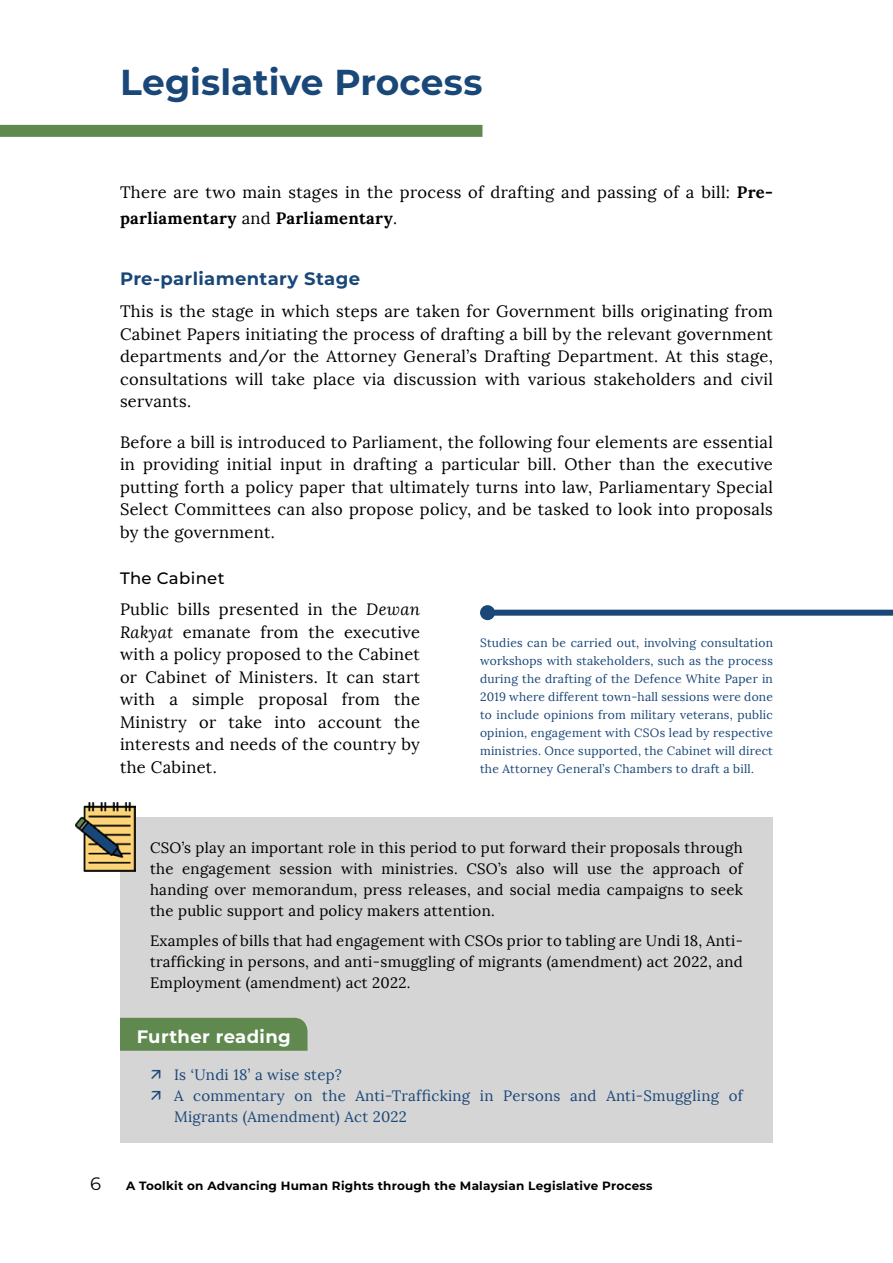
<style>
.page{position:relative;width:893px;height:1263px;background:#fff}
.page>*{position:absolute;margin:0;border:0;box-sizing:border-box;transform-origin:0 0}
.t1{font:700 36px "Montserrat";color:#194778}
.t2{font:700 18px "Montserrat";letter-spacing:.02em;color:#194778}
.t3{font:700 18px "Montserrat";letter-spacing:.02em;color:#fff}
.t4{font:18px "Montserrat";color:#000}
.t5{font:16.5px/22.5px "Lora";letter-spacing:.02em;color:#000;text-align:justify}
.t6{font:500 16.5px "Montserrat";letter-spacing:.02em;color:#000}
.t7{font:15px/21px "Lora";letter-spacing:.02em;color:#000;text-align:justify}
.t8{font:15px/21px "Lora";letter-spacing:.02em;color:#194778}
.t9{font:12px/18px "Lora";letter-spacing:.02em;color:#194778;text-align:justify}
.t10{font:700 12px "Montserrat";letter-spacing:.02em;color:#000}
.s1{font-weight:700}
.s2{font-style:italic}
</style>
<div class="page">
<div style="left:0;top:125px;width:482px;height:12px;background:#5f894f"></div>
<div style="left:120px;top:817px;width:653px;height:326px;background:#d6d5d5"></div>
<div style="left:488px;top:610px;width:405px;height:6px;background:#194778"></div>
<div style="left:480px;top:605px;width:15px;height:15px;background:#194778;border-radius:50%"></div>
<div style="left:120px;top:1018px;width:188px;height:33px;background:#5f894f"></div>
<img style="left:75px;top:802px;width:60px;height:69px">
<h1 class="t1" style="left:120px;top:56px;width:364px">Legislative Process</h1>
<p class="t5" style="left:120px;top:180px;width:654px;line-height:25.5px">There are two main stages in the process of drafting and passing of a bill: <span class="s1">Pre&shy;parliamentary</span> and <span class="s1">Parliamentary</span>.</p>
<p class="t2" style="left:120px;top:266px;width:242px">Pre-parliamentary Stage</p>
<p class="t5" style="left:120px;top:300px;width:654px">This is the stage in which steps are taken for Government bills originating from Cabinet Papers initiating the process of drafting a bill by the relevant government departments and/or the Attorney General’s Drafting Department. At this stage, consultations will take place via discussion with various stakeholders and civil servants.</p>
<p class="t5" style="left:120px;top:430px;width:654px">Before a bill is introduced to Parliament, the following four elements are essential in providing initial input in drafting a particular bill. Other than the executive putting forth a policy paper that ultimately turns into law, Parliamentary Special Select Committees can also propose policy, and be tasked to look into proposals by the government.</p>
<p class="t6" style="left:120px;top:566px;width:106px">The Cabinet</p>
<p class="t5" style="left:120px;top:598px;width:302px">Public bills presented in the <span class="s2">Dewan Rakyat</span> emanate from the executive with a policy proposed to the Cabinet or Cabinet of Ministers. It can start with a simple proposal from the Ministry or take into account the interests and needs of the country by the Cabinet.</p>
<p class="t9" style="left:480px;top:633px;width:294px">Studies can be carried out, involving consultation workshops with stakeholders, such as the process during the drafting of the Defence White Paper in 2019 where different town-hall sessions were done to include opinions from military veterans, public opinion, engagement with CSOs lead by respective ministries. Once supported, the Cabinet will direct the Attorney General’s Chambers to draft a bill.</p>
<p class="t7" style="left:150px;top:837px;width:594px">CSO’s play an important role in this period to put forward their proposals through the engagement session with ministries. CSO’s also will use the approach of handing over memorandum, press releases, and social media campaigns to seek the public support and policy makers attention.</p>
<p class="t7" style="left:150px;top:930px;width:594px">Examples of bills that had engagement with CSOs prior to tabling are Undi 18, Anti&shy;trafficking in persons, and anti-smuggling of migrants (amendment) act 2022, and Employment (amendment) act 2022.</p>
<p class="t3" style="left:137px;top:1023px;width:156px">Further reading</p>
<p class="t8" style="left:174px;top:1064px;width:570px">Is ‘Undi 18’ a wise step?<br>A commentary on the Anti-Trafficking in Persons and Anti-Smuggling of<br>Migrants (Amendment) Act 2022</p>
<p class="t4" style="left:90px;top:1172px;width:12px">6</p>
<p class="t10" style="left:126px;top:1177px;width:528px">A Toolkit on Advancing Human Rights through the Malaysian Legislative Process</p>
</div>
